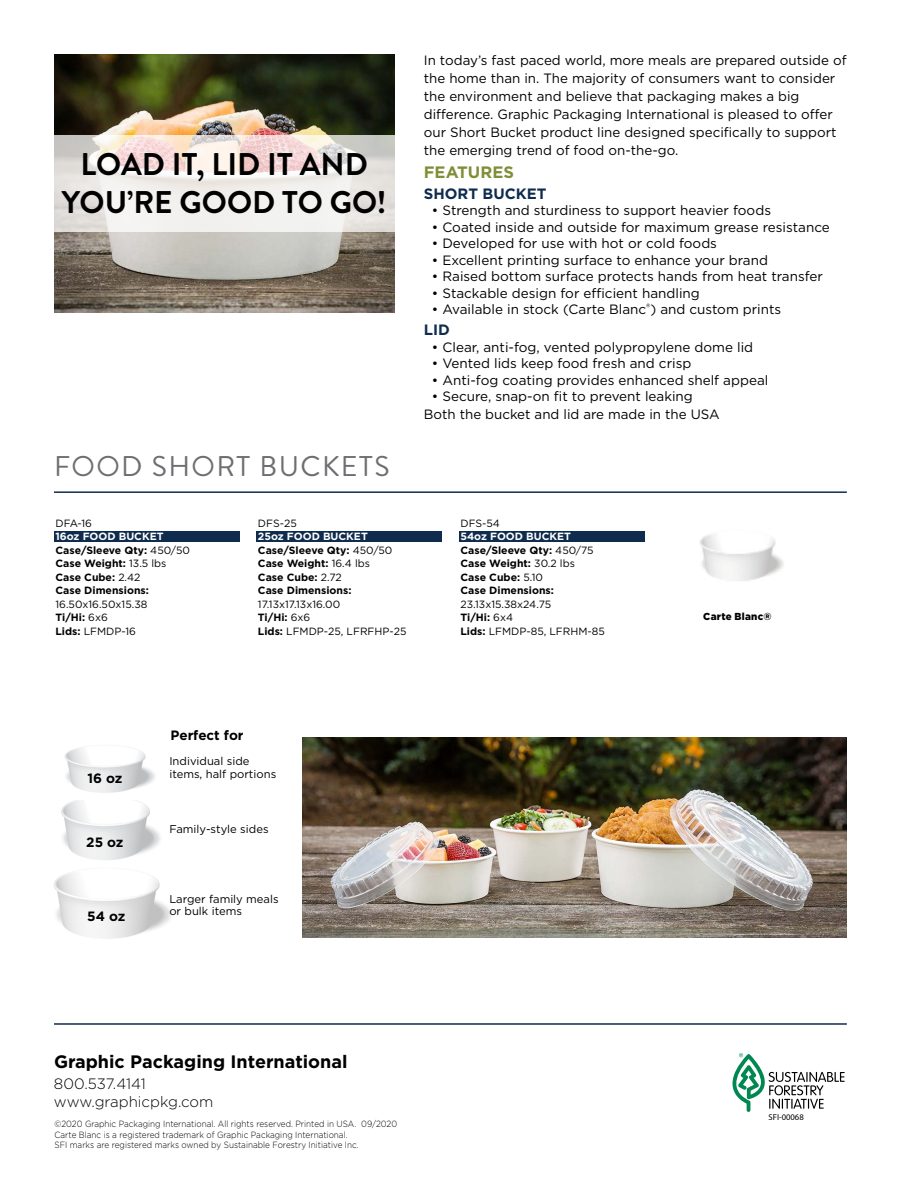
<style>
.page{position:relative;width:918px;height:1188px;background:#fff}
.page>*{position:absolute;margin:0;border:0;box-sizing:border-box;transform-origin:0 0}
.t1{font:700 31.35px/37.7px "Brandon Grotesque";color:#000;text-align:center}
.t2{font:28.5px "Brandon Grotesque";letter-spacing:.05em;color:#6d6e71}
.t3{font:700 18px "Gotham";color:#000}
.t4{font:700 16.5px "Gotham";color:#808e38}
.t5{font:300 15px/18px "Gotham";color:#000}
.t6{font:700 15px "Gotham";color:#0f2c4e}
.t7{font:13.5px/18px "Gotham";color:#000}
.t8{font:700 13.5px "Gotham";color:#000}
.t9{font:11.25px/12.8px "Gotham";color:#000}
.t10{font:700 10.5px/13.5px "Gotham";color:#000}
.t11{font:10.5px/13.5px "Gotham";color:#000}
.t12{font:900 10.2px "Gotham";letter-spacing:.03em;color:#000}
.t13{font:300 9px/10.5px "Gotham";color:#000;scale:.91 1}
.t14{font:8.55px "Myriad Pro";color:#000}
.s1{color:#fff}
.s2{font-weight:400}
.s3{font-weight:700}
</style>
<div class="page">
<img style="left:54px;top:873px;width:117px;height:66px">
<img style="left:61px;top:800px;width:99px;height:60px">
<img style="left:64px;top:747px;width:91px;height:46px">
<svg style="left:733px;top:1053px;width:112px;height:59px"></svg>
<hr style="left:54px;top:1023px;width:793px;height:2px;background:#0f2c4e">
<div style="left:54px;top:531px;width:186px;height:11px;background:#0f2c4e"></div>
<div style="left:256px;top:531px;width:186px;height:11px;background:#0f2c4e"></div>
<div style="left:459px;top:531px;width:185px;height:11px;background:#0f2c4e"></div>
<img style="left:700px;top:534px;width:84px;height:47px">
<img style="left:54px;top:54px;width:340px;height:258px">
<svg style="left:54px;top:135px;width:341px;height:96px"></svg>
<hr style="left:54px;top:491px;width:793px;height:2px;background:#0f2c4e">
<img style="left:302px;top:738px;width:545px;height:200px">
<h1 class="t1" style="left:62px;top:146px;width:326px">LOAD IT, LID IT AND<br>YOU’RE GOOD TO GO!</h1>
<h2 class="t2" style="left:54px;top:446px;width:337px">FOOD SHORT BUCKETS</h2>
<p class="t11" style="left:55px;top:516px;width:38px">DFA-16</p>
<p class="t10" style="left:55px;top:529px;width:136px"><span class="s1">16oz FOOD BUCKET<br></span>Case/Sleeve Qty: <span class="s2">450/50<br></span>Case Weight: <span class="s2">13.5 lbs<br></span>Case Cube: <span class="s2">2.42<br></span>Case Dimensions:</p>
<p class="t11" style="left:55px;top:597px;width:93px">16.50x16.50x15.38<br><span class="s3">Ti/Hi:</span> 6x6<br><span class="s3">Lids:</span> LFMDP-16</p>
<p class="t11" style="left:258px;top:516px;width:40px">DFS-25</p>
<p class="t10" style="left:258px;top:529px;width:136px"><span class="s1">25oz FOOD BUCKET<br></span>Case/Sleeve Qty: <span class="s2">450/50<br></span>Case Weight: <span class="s2">16.4 lbs<br></span>Case Cube: <span class="s2">2.72<br></span>Case Dimensions:</p>
<p class="t11" style="left:258px;top:597px;width:150px">17.13x17.13x16.00<br><span class="s3">Ti/Hi:</span> 6x6<br><span class="s3">Lids:</span> LFMDP-25, LFRFHP-25</p>
<p class="t7" style="left:424px;top:51px;width:424px">In today’s fast paced world, more meals are prepared outside of the home than in. The majority of consumers want to consider the environment and believe that packaging makes a big difference. Graphic Packaging International is pleased to offer our Short Bucket product line designed specifically to support the emerging trend of food on-the-go.</p>
<p class="t4" style="left:424px;top:162px;width:92px">FEATURES</p>
<p class="t6" style="left:424px;top:185px;width:124px">SHORT BUCKET</p>
<p class="t7" style="left:432px;top:201px;width:341px">• Strength and sturdiness to support heavier foods</p>
<p class="t7" style="left:432px;top:218px;width:399px">• Coated inside and outside for maximum grease resistance</p>
<p class="t7" style="left:432px;top:234px;width:287px">• Developed for use with hot or cold foods</p>
<p class="t7" style="left:432px;top:251px;width:338px">• Excellent printing surface to enhance your brand</p>
<p class="t7" style="left:432px;top:267px;width:393px">• Raised bottom surface protects hands from heat transfer</p>
<p class="t7" style="left:432px;top:284px;width:269px">• Stackable design for efficient handling</p>
<p class="t7" style="left:432px;top:300px;width:351px">• Available in stock (Carte Blanc<sup>®</sup>) and custom prints</p>
<p class="t6" style="left:424px;top:321px;width:28px">LID</p>
<p class="t7" style="left:432px;top:338px;width:323px">• Clear, anti-fog, vented polypropylene dome lid</p>
<p class="t7" style="left:432px;top:354px;width:261px">• Vented lids keep food fresh and crisp</p>
<p class="t7" style="left:432px;top:371px;width:338px">• Anti-fog coating provides enhanced shelf appeal</p>
<p class="t7" style="left:424px;top:387px;width:297px;text-indent:8px">• Secure, snap-on fit to prevent leaking<br>Both the bucket and lid are made in the USA</p>
<p class="t11" style="left:460px;top:516px;width:41px">DFS-54</p>
<p class="t10" style="left:460px;top:530px;width:135px"><span class="s1">54oz FOOD BUCKET<br></span>Case/Sleeve Qty: <span class="s2">450/75<br></span>Case Weight: <span class="s2">30.2 lbs<br></span>Case Cube: <span class="s2">5.10<br></span>Case Dimensions:</p>
<p class="t11" style="left:460px;top:597px;width:146px">23.13x15.38x24.75<br><span class="s3">Ti/Hi:</span> 6x4<br><span class="s3">Lids:</span> LFMDP-85, LFRHM-85</p>
<p class="t12" style="left:703px;top:610px;width:70px">Carte Blanc®</p>
<p class="t8" style="left:87px;top:771px;width:36px">16 oz</p>
<p class="t8" style="left:86px;top:834px;width:39px">25 oz</p>
<p class="t8" style="left:87px;top:909px;width:40px">54 oz</p>
<p class="t8" style="left:170px;top:728px;width:75px">Perfect for</p>
<p class="t9" style="left:169px;top:754px;width:108px">Individual side items, half portions</p>
<p class="t9" style="left:169px;top:823px;width:101px">Family-style sides</p>
<p class="t9" style="left:169px;top:892px;width:111px">Larger family meals or bulk items</p>
<h3 class="t3" style="left:54px;top:1051px;width:295px">Graphic Packaging International</h3>
<p class="t5" style="left:54px;top:1074px;width:161px">800.537.4141 www.graphicpkg.com</p>
<p class="t13" style="left:55px;top:1119px;width:378px">©2020 Graphic Packaging International. All rights reserved. Printed in USA. 09/2020<br>Carte Blanc is a registered trademark of Graphic Packaging International.<br>SFI marks are registered marks owned by Sustainable Forestry Initiative Inc.</p>
<p class="t14" style="left:769px;top:1112px;width:37px">SFI-00068</p>
</div>
